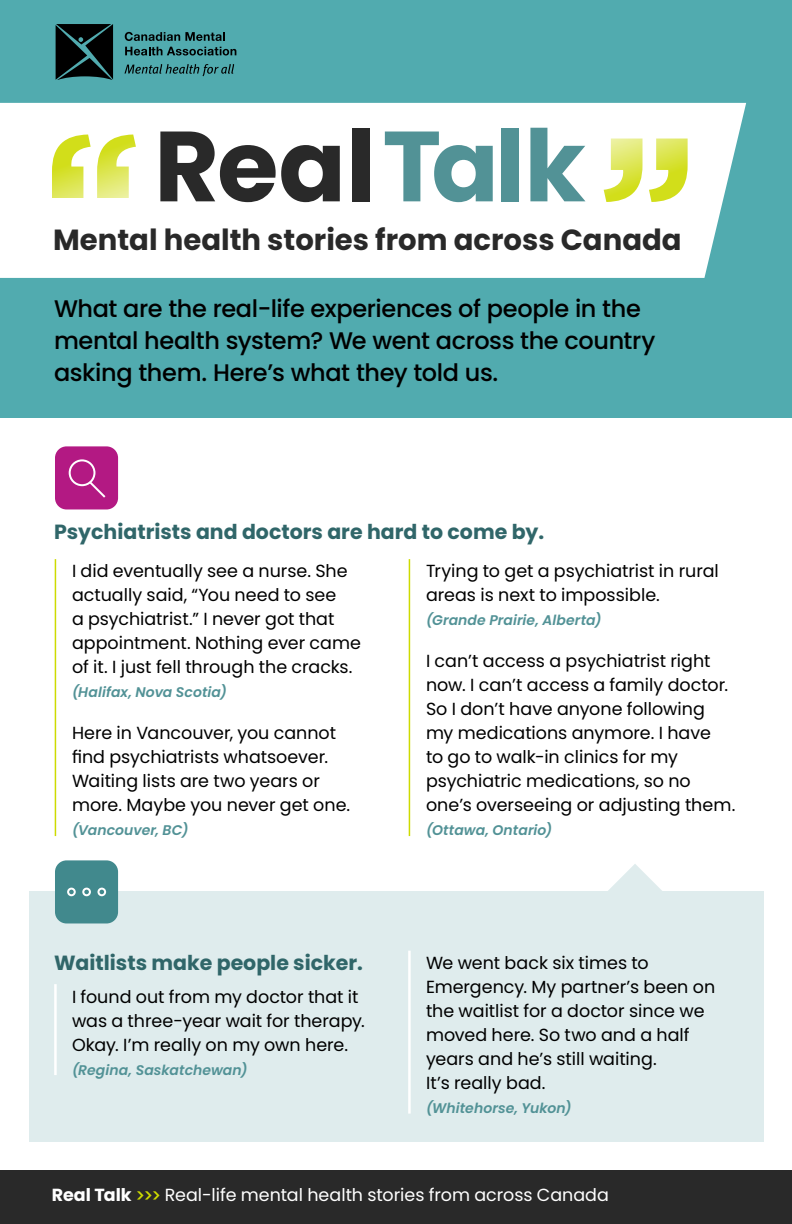
<style>
.page{position:relative;width:792px;height:1224px;background:#fff}
.page>*{position:absolute;margin:0;border:0;box-sizing:border-box;transform-origin:0 0}
.t1{font:700 99.4px "Poppins";letter-spacing:-.01em;color:#292929}
.t2{font:700 29.2px "Poppins";color:#292929}
.t3{font:500 24px/32px "Poppins";letter-spacing:-.015em;color:#000}
.t4{font:700 20.4px "Poppins";color:#306669}
.t5{font:17.6px/24px "Poppins";color:#000}
.t6{font:17.6px "Poppins";color:#fff}
.t7{font:italic 600 14px "Poppins";letter-spacing:.005em;color:#529296}
.s1{color:#529296}
.s2{font-weight:700}
.s3{font-weight:500;font-size:18.2px;color:#cddb00}
</style>
<div class="page">
<div style="left:0;top:0;width:792px;height:418px;background:#51abaf"></div>
<div style="left:29px;top:891px;width:734px;height:251px;background:#dfeced"></div>
<div style="left:0;top:103px;width:746px;height:175px;background:#fff"></div>
<hr style="left:55px;top:559px;width:1px;height:277px;background:#cddb00">
<hr style="left:409px;top:559px;width:1px;height:277px;background:#cddb00">
<hr style="left:54px;top:984px;width:3px;height:91px;background:#fff">
<hr style="left:408px;top:951px;width:3px;height:163px;background:#fff">
<div style="left:55px;top:860px;width:63px;height:63px;background:#41898d;border-radius:12px"></div>
<div style="left:67px;top:888px;width:9px;height:8px;border:2px solid #fff;border-radius:50%"></div>
<div style="left:82px;top:888px;width:9px;height:8px;border:2px solid #fff;border-radius:50%"></div>
<div style="left:97px;top:888px;width:9px;height:8px;border:2px solid #fff;border-radius:50%"></div>
<div style="left:55px;top:446px;width:63px;height:63px;background:#b31983;border-radius:12px"></div>
<div style="left:69px;top:459px;width:26px;height:27px;border:2px solid #fff;border-radius:50%"></div>
<svg style="left:87px;top:479px;width:19px;height:19px"></svg>
<div style="left:0;top:1170px;width:792px;height:54px;background:#292929"></div>
<svg style="left:608px;top:864px;width:54px;height:27px"></svg>
<svg style="left:56px;top:24px;width:57px;height:56px;background:#0e1d1e"></svg>
<svg style="left:125px;top:32px;width:100px;height:9px"></svg>
<svg style="left:125px;top:47px;width:111px;height:9px"></svg>
<svg style="left:124px;top:64px;width:110px;height:12px"></svg>
<svg style="left:604px;top:139px;width:84px;height:63px;background:#e7ed8a"></svg>
<svg style="left:52px;top:135px;width:84px;height:63px;background:#e7ed88"></svg>
<h1 class="t1" style="left:154px;top:109px;width:433px">Real <span class="s1">Talk</span></h1>
<h2 class="t2" style="left:53px;top:223px;width:630px">Mental health stories from across Canada</h2>
<h3 class="t3" style="left:54px;top:293px;width:603px">What are the real-life experiences of people in the mental health system? We went across the country asking them. Here’s what they told us.</h3>
<p class="t4" style="left:54px;top:520px;width:492px">Psychiatrists and doctors are hard to come by.</p>
<p class="t5" style="left:72px;top:559px;width:290px">I did eventually see a nurse. She actually said, “You need to see<br>a psychiatrist.” I never got that appointment. Nothing ever came of it. I just fell through the cracks.</p>
<p class="t7" style="left:72px;top:684px;width:157px">(Halifax, Nova Scotia)</p>
<p class="t5" style="left:72px;top:721px;width:280px">Here in Vancouver, you cannot find psychiatrists whatsoever.<br>Waiting lists are two years or more. Maybe you never get one.</p>
<p class="t7" style="left:72px;top:822px;width:118px">(Vancouver, BC)</p>
<p class="t5" style="left:426px;top:559px;width:294px">Trying to get a psychiatrist in rural areas is next to impossible.</p>
<p class="t7" style="left:426px;top:612px;width:177px">(Grande Prairie, Alberta)</p>
<p class="t5" style="left:426px;top:649px;width:311px">I can’t access a psychiatrist right now. I can’t access a family doctor.<br>So I don’t have anyone following my medications anymore. I have<br>to go to walk-in clinics for my psychiatric medications, so no one’s overseeing or adjusting them.</p>
<p class="t7" style="left:426px;top:822px;width:128px">(Ottawa, Ontario)</p>
<p class="t4" style="left:54px;top:951px;width:311px">Waitlists make people sicker.</p>
<p class="t5" style="left:72px;top:984px;width:294px">I found out from my doctor that it was a three-year wait for therapy.<br>Okay. I’m really on my own here.</p>
<p class="t7" style="left:72px;top:1062px;width:177px">(Regina, Saskatchewan)</p>
<p class="t5" style="left:426px;top:951px;width:291px">We went back six times to<br>Emergency. My partner’s been on the waitlist for a doctor since we moved here. So two and a half years and he’s still waiting.<br>It’s really bad.</p>
<p class="t7" style="left:426px;top:1100px;width:147px">(Whitehorse, Yukon)</p>
<p class="t6" style="left:52px;top:1185px;width:559px"><span class="s2">Real Talk</span> <span class="s3">&gt;&gt;&gt;</span> Real-life mental health stories from across Canada</p>
</div>
